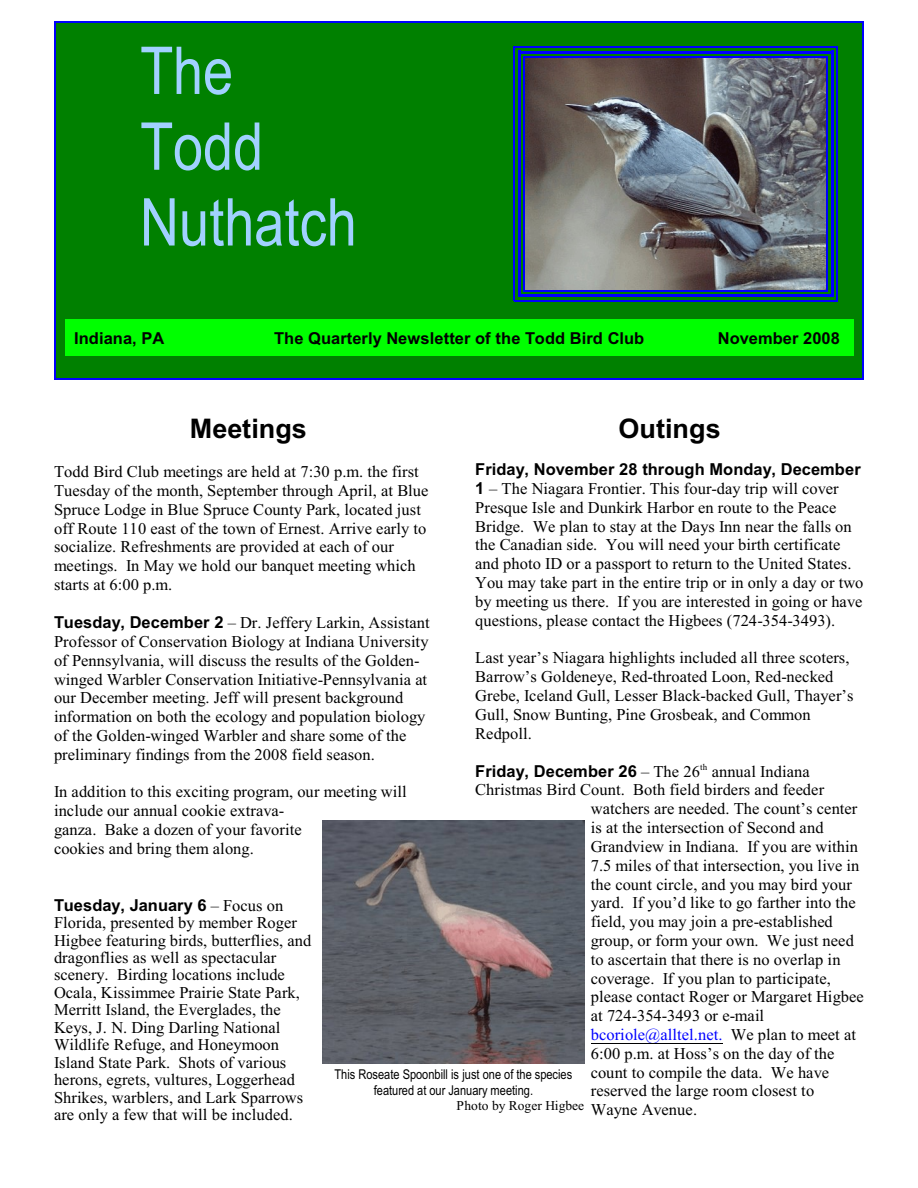
<style>
.page{position:relative;width:918px;height:1188px;background:#fff}
.page>*{position:absolute;margin:0;border:0;box-sizing:border-box;transform-origin:0 0}
.t1{font:66px/75.8px "Arial Narrow";color:#a1d1ff}
.t2{font:700 27px "Arial";letter-spacing:.005em;color:#000}
.t3{font:16.5px/18.8px "Times New Roman";letter-spacing:.005em;color:#000}
.t4{font:700 16.5px "Arial";letter-spacing:.005em;color:#000}
.t5{font:13.5px/16px "Arial Narrow";color:#000;text-align:center}
.t6{font:13.5px "Times New Roman";color:#000}
.t7{font:9px "Times New Roman";color:#000}
.s1{font-family:"Arial";font-weight:700}
.s2{color:#00f}
.s3{font-family:"Times New Roman";font-weight:400}
</style>
<div class="page">
<div style="left:54px;top:22px;width:810px;height:358px;background:#008000"></div>
<img style="left:525px;top:58px;width:302px;height:232px">
<hr style="left:523px;top:56px;width:2px;height:235px;background:#00f">
<hr style="left:827px;top:56px;width:1px;height:235px;background:#00f">
<hr style="left:523px;top:56px;width:305px;height:2px;background:#00f">
<hr style="left:523px;top:290px;width:305px;height:1px;background:#00f">
<hr style="left:518px;top:51px;width:3px;height:246px;background:#00f">
<hr style="left:831px;top:51px;width:2px;height:246px;background:#00f">
<hr style="left:518px;top:51px;width:315px;height:2px;background:#00f">
<hr style="left:518px;top:294px;width:315px;height:3px;background:#00f">
<hr style="left:514px;top:47px;width:1px;height:254px;background:#00f">
<hr style="left:836px;top:47px;width:2px;height:254px;background:#00f">
<hr style="left:514px;top:47px;width:323px;height:1px;background:#00f">
<hr style="left:514px;top:300px;width:323px;height:1px;background:#00f">
<div style="left:65px;top:317px;width:788px;height:41px;background:#0f0"></div>
<hr style="left:65px;top:317px;width:788px;height:1px;background:#008000">
<hr style="left:65px;top:356px;width:788px;height:2px;background:#008000">
<hr style="left:54px;top:22px;width:1px;height:358px;background:#00f">
<hr style="left:863px;top:22px;width:1px;height:358px;background:#00f">
<hr style="left:54px;top:22px;width:810px;height:1px;background:#00f">
<hr style="left:54px;top:379px;width:810px;height:1px;background:#00f">
<hr style="left:591px;top:1043px;width:132px;height:1px;background:#000">
<img style="left:323px;top:820px;width:262px;height:243px">
<h1 class="t1" style="left:140px;top:39px;width:218px">The<br>Todd<br>Nuthatch</h1>
<p class="t4" style="left:74px;top:332px;width:92px">Indiana, PA</p>
<p class="t4" style="left:274px;top:332px;width:372px">The Quarterly Newsletter of the Todd Bird Club</p>
<p class="t4" style="left:718px;top:332px;width:124px">November 2008</p>
<h2 class="t2" style="left:618px;top:418px;width:104px">Outings</h2>
<p class="t4" style="left:475px;top:463px;width:387px">Friday, November 28 through Monday, December</p>
<p class="t3" style="left:475px;top:481px;width:390px"><span class="s1">1</span> – The Niagara Frontier. This four-day trip will cover Presque Isle and Dunkirk Harbor en route to the Peace Bridge. We plan to stay at the Days Inn near the falls on the Canadian side. You will need your birth certificate and photo ID or a passport to return to the United States.<br>You may take part in the entire trip or in only a day or two by meeting us there. If you are interested in going or have questions, please contact the Higbees (724-354-3493).</p>
<p class="t3" style="left:475px;top:650px;width:380px">Last year’s Niagara highlights included all three scoters, Barrow’s Goldeneye, Red-throated Loon, Red-necked Grebe, Iceland Gull, Lesser Black-backed Gull, Thayer’s Gull, Snow Bunting, Pine Grosbeak, and Common Redpoll.</p>
<p class="t3" style="left:475px;top:763px;width:336px"><span class="s1">Friday, December 26</span> – The 26 annual Indiana</p>
<h2 class="t2" style="left:190px;top:418px;width:119px">Meetings</h2>
<p class="t3" style="left:54px;top:464px;width:376px">Todd Bird Club meetings are held at 7:30 p.m. the first Tuesday of the month, September through April, at Blue Spruce Lodge in Blue Spruce County Park, located just off Route 110 east of the town of Ernest. Arrive early to socialize. Refreshments are provided at each of our meetings. In May we hold our banquet meeting which starts at 6:00 p.m.</p>
<p class="t3" style="left:54px;top:615px;width:377px"><span class="s1">Tuesday, December 2</span> – Dr. Jeffery Larkin, Assistant Professor of Conservation Biology at Indiana University of Pennsylvania, will discuss the results of the Golden&shy;winged Warbler Conservation Initiative-Pennsylvania at our December meeting. Jeff will present background information on both the ecology and population biology of the Golden-winged Warbler and share some of the preliminary findings from the 2008 field season.</p>
<p class="t3" style="left:54px;top:784px;width:354px">In addition to this exciting program, our meeting will include our annual cookie extrava-<br>ganza. Bake a dozen of your favorite<br>cookies and bring them along.</p>
<p class="t7" style="left:700px;top:764px;width:9px">th</p>
<p class="t3" style="left:591px;top:782px;width:275px;text-indent:-116px">Christmas Bird Count. Both field birders and feeder watchers are needed. The count’s center is at the intersection of Second and Grandview in Indiana. If you are within 7.5 miles of that intersection, you live in the count circle, and you may bird your yard. If you’d like to go farther into the field, you may join a pre-established group, or form your own. We just need to ascertain that there is no overlap in coverage. If you plan to participate, please contact Roger or Margaret Higbee at 724-354-3493 or e-mail <span class="s2">bcoriole@alltel.net.</span> We plan to meet at 6:00 p.m. at Hoss’s on the day of the count to compile the data. We have reserved the large room closest to Wayne Avenue.</p>
<p class="t4" style="left:54px;top:899px;width:231px">Tuesday, January 6 <span class="s3">– Focus on</span></p>
<p class="t3" style="left:54px;top:915px;width:259px;line-height:17.4px">Florida, presented by member Roger Higbee featuring birds, butterflies, and dragonflies as well as spectacular scenery. Birding locations include Ocala, Kissimmee Prairie State Park, Merritt Island, the Everglades, the Keys, J. N. Ding Darling National Wildlife Refuge, and Honeymoon Island State Park. Shots of various herons, egrets, vultures, Loggerhead Shrikes, warblers, and Lark Sparrows are only a few that will be included.</p>
<p class="t5" style="left:334px;top:1067px;width:239px">This Roseate Spoonbill is just one of the species featured at our January meeting.</p>
<p class="t6" style="left:457px;top:1101px;width:129px">Photo by Roger Higbee</p>
</div>
